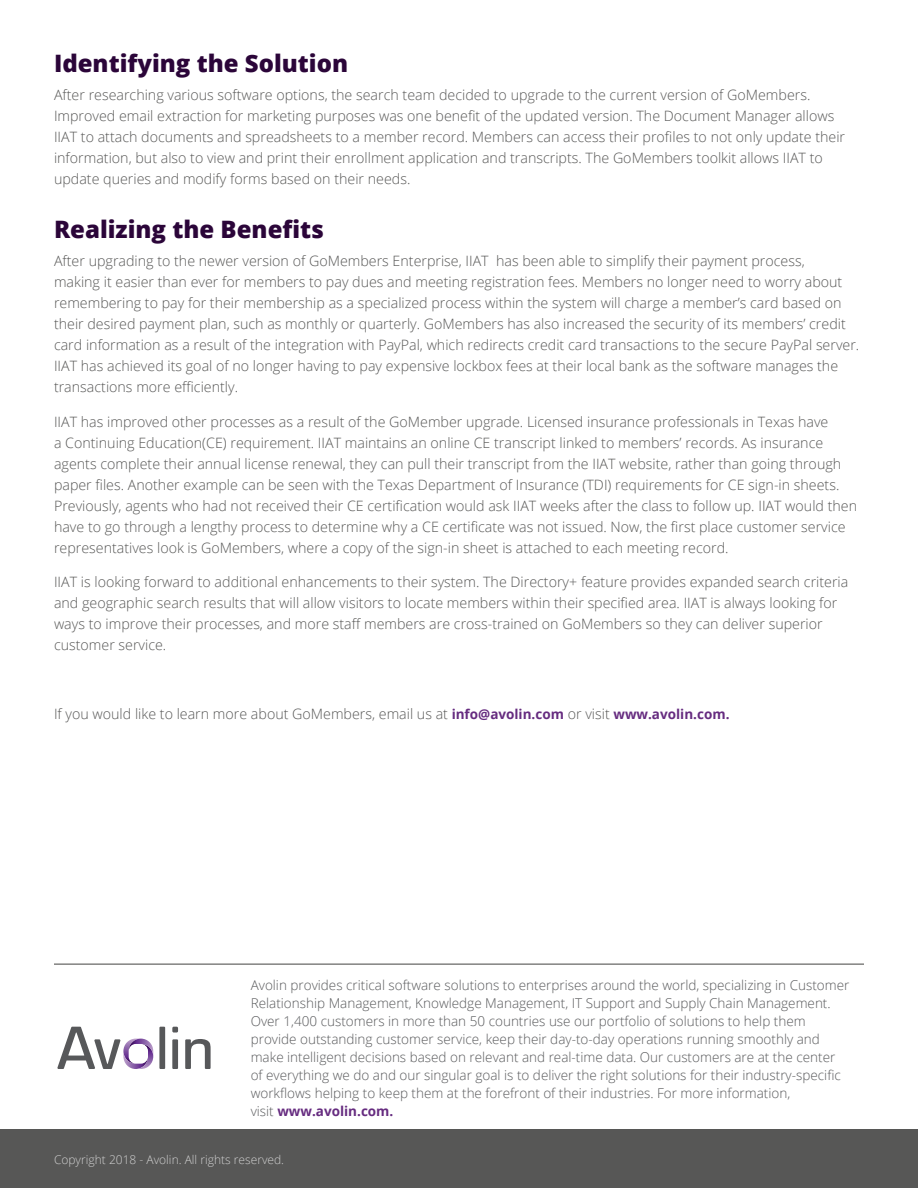
<style>
.page{position:relative;width:918px;height:1188px;background:#fff}
.page>*{position:absolute;margin:0;border:0;box-sizing:border-box;transform-origin:0 0}
.Heading_1{font:800 24px "Open Sans";color:#2b0539}
.Body_Text{font:300 14.25px/21px "Open Sans";color:#575756}
.t1{font:300 13.5px/18px "Open Sans";color:#58595b}
.t2{font:300 12px "Open Sans";color:#d0d0d0}
.s1{font-weight:700;font-size:13.5px;color:#662c80}
.s2{font-weight:700;color:#662c80}
</style>
<div class="page">
<div style="left:0;top:1130px;width:918px;height:58px;background:#575756"></div>
<hr style="left:54px;top:964px;width:810px;height:1px;background:#575756">
<svg style="left:57px;top:1027px;width:154px;height:42px"></svg>
<p class="Heading_1" style="left:54px;top:45px;width:296px">Identifying the Solution</p>
<p class="Body_Text" style="left:54px;top:84px;width:793px">After researching various software options, the search team decided to upgrade to the current version of GoMembers.<br>Improved email extraction for marketing purposes was one benefit of the updated version. The Document Manager allows IIAT to attach documents and spreadsheets to a member record. Members can access their profiles to not only update their information, but also to view and print their enrollment application and transcripts. The GoMembers toolkit allows IIAT to update queries and modify forms based on their needs.</p>
<p class="Heading_1" style="left:54px;top:211px;width:272px">Realizing the Benefits</p>
<p class="Body_Text" style="left:54px;top:250px;width:807px">After upgrading to the newer version of GoMembers Enterprise, IIAT has been able to simplify their payment process,<br>making it easier than ever for members to pay dues and meeting registration fees. Members no longer need to worry about remembering to pay for their membership as a specialized process within the system will charge a member’s card based on their desired payment plan, such as monthly or quarterly. GoMembers has also increased the security of its members’ credit card information as a result of the integration with PayPal, which redirects credit card transactions to the secure PayPal server.<br>IIAT has achieved its goal of no longer having to pay expensive lockbox fees at their local bank as the software manages the transactions more efficiently.</p>
<p class="Body_Text" style="left:54px;top:410px;width:805px">IIAT has improved other processes as a result of the GoMember upgrade. Licensed insurance professionals in Texas have<br>a Continuing Education(CE) requirement. IIAT maintains an online CE transcript linked to members’ records. As insurance agents complete their annual license renewal, they can pull their transcript from the IIAT website, rather than going through paper files. Another example can be seen with the Texas Department of Insurance (TDI) requirements for CE sign-in sheets.<br>Previously, agents who had not received their CE certification would ask IIAT weeks after the class to follow up. IIAT would then have to go through a lengthy process to determine why a CE certificate was not issued. Now, the first place customer service representatives look is GoMembers, where a copy of the sign-in sheet is attached to each meeting record.</p>
<p class="Body_Text" style="left:54px;top:571px;width:796px">IIAT is looking forward to additional enhancements to their system. The Directory+ feature provides expanded search criteria and geographic search results that will allow visitors to locate members within their specified area. IIAT is always looking for ways to improve their processes, and more staff members are cross-trained on GoMembers so they can deliver superior customer service.</p>
<p class="Body_Text" style="left:54px;top:703px;width:677px">If you would like to learn more about GoMembers, email us at <span class="s1">info@avolin.com</span> or visit <span class="s1">www.avolin.com.</span></p>
<p class="t1" style="left:251px;top:976px;width:600px">Avolin provides critical software solutions to enterprises around the world, specializing in Customer Relationship Management, Knowledge Management, IT Support and Supply Chain Management.<br>Over 1,400 customers in more than 50 countries use our portfolio of solutions to help them provide outstanding customer service, keep their day-to-day operations running smoothly and make intelligent decisions based on relevant and real-time data. Our customers are at the center of everything we do and our singular goal is to deliver the right solutions for their industry-specific workflows helping to keep them at the forefront of their industries. For more information,<br>visit <span class="s2">www.avolin.com.</span></p>
<p class="t2" style="left:54px;top:1151px;width:232px">Copyright 2018 - Avolin. All rights reserved.</p>
</div>
